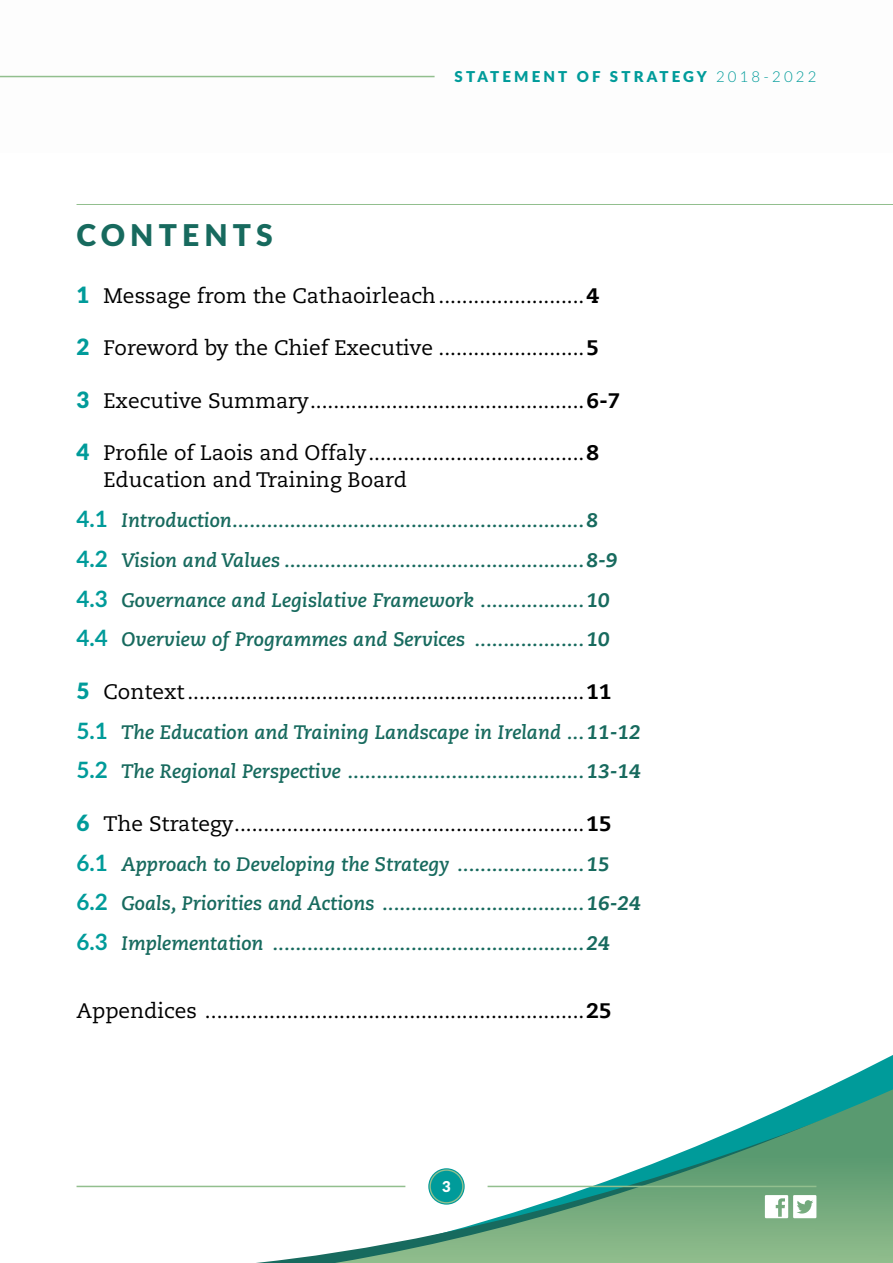
<style>
.page{position:relative;width:893px;height:1263px;background:#fff}
.page>*{position:absolute;margin:0;border:0;box-sizing:border-box;transform-origin:0 0}
.t1{font:900 30px "Lato";letter-spacing:.17em;color:#176a5e}
.t2{font:21px/27px "Caecilia LT Std";color:#000}
.t3{font:italic 700 19.5px/39.8px "Caecilia LT Std";color:#176a5e}
.t4{font:900 15px "Lato";color:#009b9a}
.t5{font:300 15px "Lato";letter-spacing:.21em;color:#009b9a}
.t6{font:900 15px "Lato";color:#fff}
.s1{font-family:"Lato";font-weight:900;font-size:22.5px;color:#009b9a}
.s2{font-weight:800}
.s3{font-family:"Lato";font-style:normal;font-size:22.5px;color:#009b9a}
</style>
<div class="page">
<hr style="left:0;top:76px;width:435px;height:1px;background:#92bf8e">
<hr style="left:77px;top:204px;width:816px;height:1px;background:#92bf8e">
<svg style="left:76px;top:1055px;width:817px;height:208px"></svg>
<svg style="left:335px;top:1089px;width:558px;height:174px"></svg>
<svg style="left:765px;top:1195px;width:51px;height:23px"></svg>
<svg style="left:428px;top:1168px;width:37px;height:36px"></svg>
<div style="left:429px;top:1169px;width:34px;height:34px;border:1px solid #92bf8e;border-radius:50%"></div>
<hr style="left:77px;top:1186px;width:328px;height:1px;background:#92bf8e">
<hr style="left:488px;top:1186px;width:328px;height:1px;background:#92bf8e">
<h1 class="t1" style="left:77px;top:212px;width:194px">CONTENTS</h1>
<p class="t4" style="left:455px;top:65px;width:26px">STATEMENT</p>
<p class="t4" style="left:577px;top:65px;width:13px">OF</p>
<p class="t4" style="left:610px;top:65px;width:25px">STRATEGY</p>
<p class="t5" style="left:716px;top:66px;width:102px">2018-2022</p>
<p class="t2" style="left:77px;top:282px;width:524px"><span class="s1">1</span> Message from the Cathaoirleach.........................<span class="s2">4</span></p>
<p class="t2" style="left:77px;top:335px;width:524px"><span class="s1">2</span> Foreword by the Chief Executive .........................<span class="s2">5</span></p>
<p class="t2" style="left:77px;top:387px;width:545px"><span class="s1">3</span> Executive Summary...............................................<span class="s2">6-7</span></p>
<p class="t2" style="left:104px;top:440px;width:497px;text-indent:-27px"><span class="s1">4</span> Profile of Laois and Offaly.....................................<span class="s2">8<br></span>Education and Training Board</p>
<p class="t3" style="left:77px;top:501px;width:543px"><span class="s3">4.1</span> Introduction.............................................................<span class="s2">8<br></span><span class="s3">4.2</span> Vision and Values ....................................................<span class="s2">8-9<br></span><span class="s3">4.3</span> Governance and Legislative Framework ..................<span class="s2">10<br></span><span class="s3">4.4</span> Overview of Programmes and Services ...................<span class="s2">10</span></p>
<p class="t2" style="left:77px;top:678px;width:536px"><span class="s1">5</span> Context....................................................................<span class="s2">11</span></p>
<p class="t3" style="left:77px;top:712px;width:566px"><span class="s3">5.1</span> The Education and Training Landscape in Ireland ...<span class="s2">11-12<br></span><span class="s3">5.2</span> The Regional Perspective .........................................<span class="s2">13-14</span></p>
<p class="t2" style="left:77px;top:810px;width:536px"><span class="s1">6</span> The Strategy............................................................<span class="s2">15</span></p>
<p class="t3" style="left:77px;top:844px;width:566px"><span class="s3">6.1</span> Approach to Developing the Strategy ......................<span class="s2">15<br></span><span class="s3">6.2</span> Goals, Priorities and Actions ...................................<span class="s2">16-24<br></span><span class="s3">6.3</span> Implementation ......................................................<span class="s2">24</span></p>
<p class="t2" style="left:77px;top:998px;width:536px">Appendices .................................................................<span class="s2">25</span></p>
<p class="t6" style="left:442px;top:1175px;width:10px">3</p>
</div>
